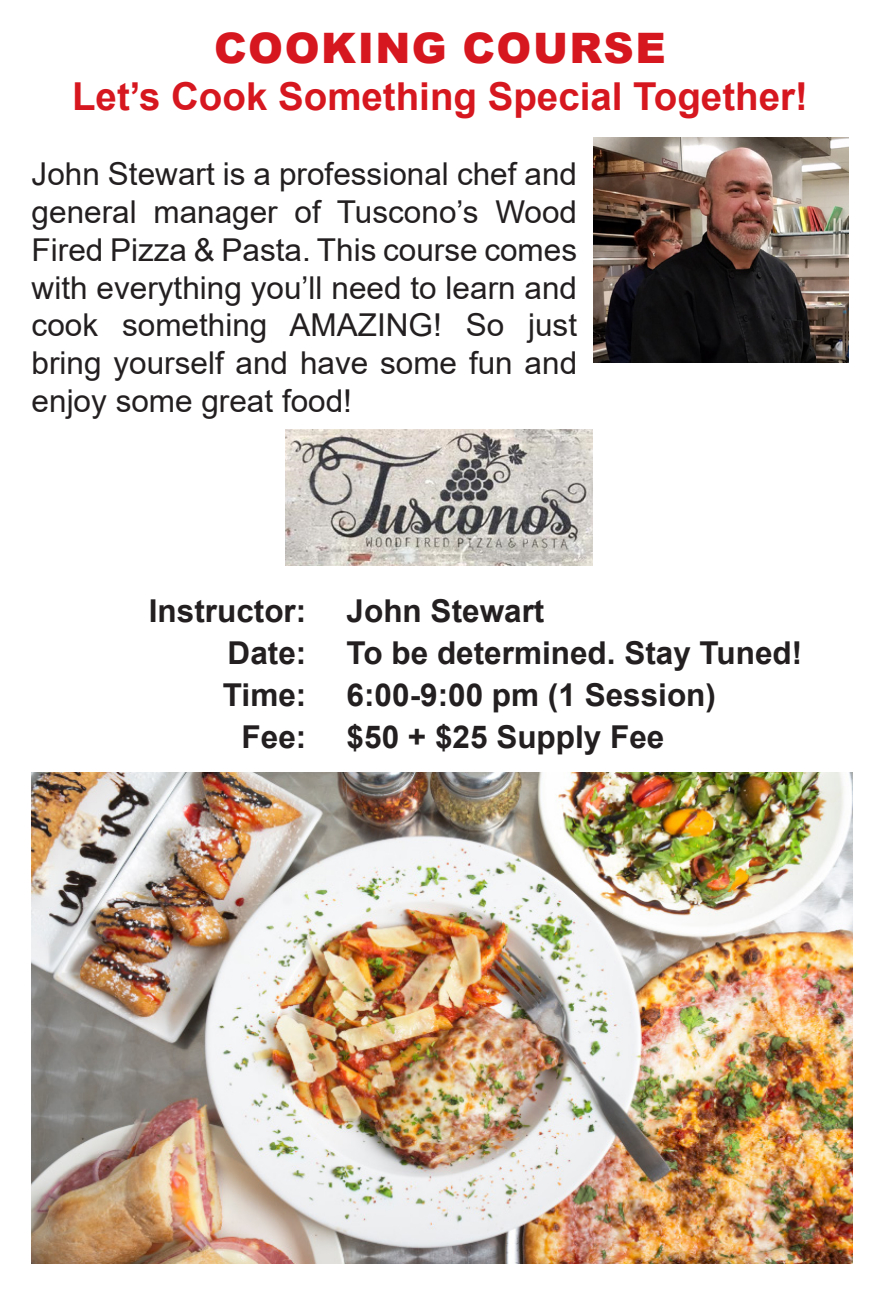
<style>
.page{position:relative;width:882px;height:1292px;background:#fff}
.page>*{position:absolute;margin:0;border:0;box-sizing:border-box;transform-origin:0 0}
.t1{font:900 42px "Arial";letter-spacing:.035em;color:#d7171f}
.t2{font:700 38.5px "Arial";color:#d7171f}
.t3{font:31.5px/37.8px "Arial";color:#231f20;text-align:justify}
.t4{font:700 31.5px "Arial";color:#231f20}
</style>
<div class="page">
<img style="left:286px;top:429px;width:307px;height:136px">
<img style="left:594px;top:138px;width:254px;height:224px">
<img style="left:32px;top:772px;width:820px;height:491px">
<p class="t1" style="left:214px;top:18px;width:453px">COOKING COURSE</p>
<p class="t2" style="left:72px;top:69px;width:737px">Let’s Cook Something Special Together!</p>
<p class="t3" style="left:32px;top:155px;width:547px">John Stewart is a professional chef and general manager of Tuscono’s Wood Fired Pizza &amp; Pasta. This course comes with everything you’ll need to learn and cook something AMAZING! So just bring yourself and have some fun and enjoy some great food!</p>
<p class="t4" style="left:149px;top:589px;width:159px">Instructor:</p>
<p class="t4" style="left:347px;top:589px;width:199px">John Stewart</p>
<p class="t4" style="left:228px;top:631px;width:80px">Date:</p>
<p class="t4" style="left:347px;top:631px;width:457px">To be determined. Stay Tuned!</p>
<p class="t4" style="left:223px;top:673px;width:85px">Time:</p>
<p class="t4" style="left:347px;top:673px;width:371px">6:00-9:00 pm (1 Session)</p>
<p class="t4" style="left:242px;top:715px;width:66px">Fee:</p>
<p class="t4" style="left:347px;top:715px;width:319px">$50 + $25 Supply Fee</p>
</div>
